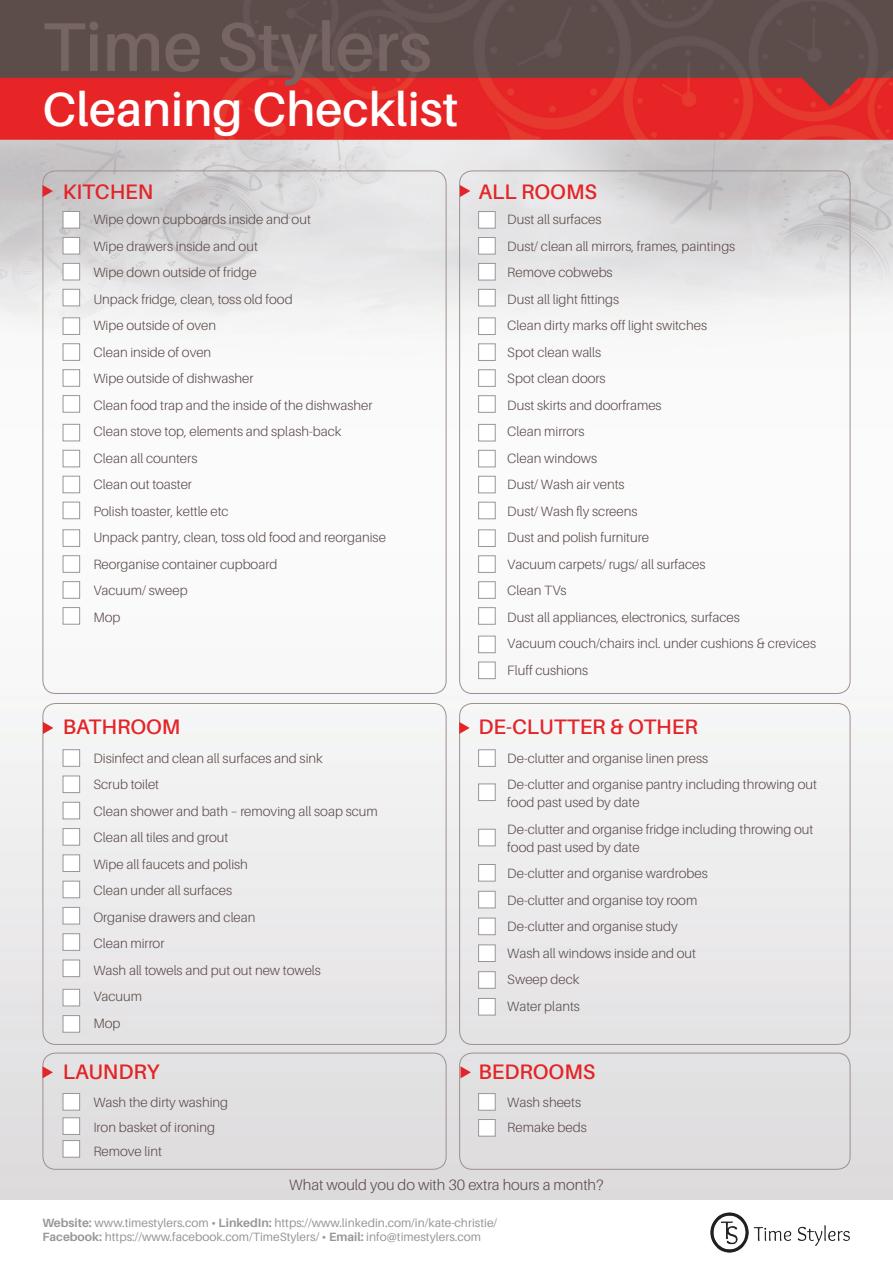
<style>
.page{position:relative;width:893px;height:1263px;background:#fff}
.page>*{position:absolute;margin:0;border:0;box-sizing:border-box;transform-origin:0 0}
.t1{font:600 69px "Aileron";color:#766563}
.t2{font:600 48px "Aileron";color:#fff}
.t3{font:600 21px "Aileron";color:#e42426}
.t4{font:300 15px "Aileron";color:#5d4c4b}
.t5{font:300 13.5px/26.5px "Aileron";color:#5d4c4b}
.t6{font:12px/14.4px "Aileron";color:#98969b}
.s1{font-weight:700}
</style>
<div class="page">
<img style="left:0;top:0;width:893px;height:1199px">
<img style="left:710px;top:1212px;width:140px;height:41px">
<div style="left:43px;top:1053px;width:403px;height:117px;border:1px solid #9e908e;border-radius:13px"></div>
<div style="left:459px;top:1053px;width:391px;height:117px;border:1px solid #9e908e;border-radius:13px"></div>
<div style="left:43px;top:703px;width:403px;height:342px;border:1px solid #9e908e;border-radius:13px"></div>
<div style="left:459px;top:703px;width:391px;height:342px;border:1px solid #9e908e;border-radius:13px"></div>
<svg style="left:43px;top:185px;width:10px;height:12px"></svg>
<svg style="left:43px;top:722px;width:10px;height:12px"></svg>
<svg style="left:43px;top:1066px;width:10px;height:12px"></svg>
<svg style="left:460px;top:185px;width:10px;height:12px"></svg>
<svg style="left:459px;top:722px;width:11px;height:12px"></svg>
<svg style="left:460px;top:1066px;width:11px;height:12px"></svg>
<div style="left:63px;top:211px;width:17px;height:17px;background:#fff;border:1px solid #98969b"></div>
<div style="left:63px;top:237px;width:17px;height:17px;background:#fff;border:1px solid #98969b"></div>
<div style="left:63px;top:263px;width:17px;height:17px;background:#fff;border:1px solid #98969b"></div>
<div style="left:63px;top:289px;width:17px;height:17px;background:#fff;border:1px solid #98969b"></div>
<div style="left:63px;top:318px;width:17px;height:17px;background:#fff;border:1px solid #98969b"></div>
<div style="left:63px;top:344px;width:17px;height:17px;background:#fff;border:1px solid #98969b"></div>
<div style="left:63px;top:369px;width:17px;height:17px;background:#fff;border:1px solid #98969b"></div>
<div style="left:63px;top:395px;width:17px;height:17px;background:#fff;border:1px solid #98969b"></div>
<div style="left:63px;top:424px;width:17px;height:17px;background:#fff;border:1px solid #98969b"></div>
<div style="left:63px;top:450px;width:17px;height:17px;background:#fff;border:1px solid #98969b"></div>
<div style="left:63px;top:476px;width:17px;height:17px;background:#fff;border:1px solid #98969b"></div>
<div style="left:63px;top:502px;width:17px;height:17px;background:#fff;border:1px solid #98969b"></div>
<div style="left:63px;top:530px;width:17px;height:17px;background:#fff;border:1px solid #98969b"></div>
<div style="left:63px;top:555px;width:17px;height:17px;background:#fff;border:1px solid #98969b"></div>
<div style="left:63px;top:581px;width:17px;height:17px;background:#fff;border:1px solid #98969b"></div>
<div style="left:63px;top:607px;width:17px;height:17px;background:#fff;border:1px solid #98969b"></div>
<div style="left:478px;top:211px;width:17px;height:17px;background:#fff;border:1px solid #98969b"></div>
<div style="left:478px;top:237px;width:17px;height:17px;background:#fff;border:1px solid #98969b"></div>
<div style="left:478px;top:263px;width:17px;height:17px;background:#fff;border:1px solid #98969b"></div>
<div style="left:478px;top:289px;width:17px;height:17px;background:#fff;border:1px solid #98969b"></div>
<div style="left:478px;top:318px;width:17px;height:17px;background:#fff;border:1px solid #98969b"></div>
<div style="left:478px;top:344px;width:17px;height:17px;background:#fff;border:1px solid #98969b"></div>
<div style="left:478px;top:370px;width:17px;height:17px;background:#fff;border:1px solid #98969b"></div>
<div style="left:478px;top:395px;width:17px;height:17px;background:#fff;border:1px solid #98969b"></div>
<div style="left:478px;top:424px;width:17px;height:17px;background:#fff;border:1px solid #98969b"></div>
<div style="left:478px;top:450px;width:17px;height:17px;background:#fff;border:1px solid #98969b"></div>
<div style="left:478px;top:476px;width:17px;height:17px;background:#fff;border:1px solid #98969b"></div>
<div style="left:478px;top:502px;width:17px;height:17px;background:#fff;border:1px solid #98969b"></div>
<div style="left:478px;top:530px;width:17px;height:17px;background:#fff;border:1px solid #98969b"></div>
<div style="left:478px;top:556px;width:17px;height:17px;background:#fff;border:1px solid #98969b"></div>
<div style="left:478px;top:581px;width:17px;height:17px;background:#fff;border:1px solid #98969b"></div>
<div style="left:478px;top:607px;width:17px;height:17px;background:#fff;border:1px solid #98969b"></div>
<div style="left:478px;top:636px;width:17px;height:17px;background:#fff;border:1px solid #98969b"></div>
<div style="left:478px;top:662px;width:17px;height:17px;background:#fff;border:1px solid #98969b"></div>
<div style="left:63px;top:749px;width:17px;height:17px;background:#fff;border:1px solid #98969b"></div>
<div style="left:63px;top:776px;width:17px;height:17px;background:#fff;border:1px solid #98969b"></div>
<div style="left:63px;top:802px;width:17px;height:17px;background:#fff;border:1px solid #98969b"></div>
<div style="left:63px;top:828px;width:17px;height:17px;background:#fff;border:1px solid #98969b"></div>
<div style="left:63px;top:855px;width:17px;height:17px;background:#fff;border:1px solid #98969b"></div>
<div style="left:63px;top:881px;width:17px;height:17px;background:#fff;border:1px solid #98969b"></div>
<div style="left:63px;top:907px;width:17px;height:17px;background:#fff;border:1px solid #98969b"></div>
<div style="left:63px;top:933px;width:17px;height:17px;background:#fff;border:1px solid #98969b"></div>
<div style="left:63px;top:960px;width:17px;height:17px;background:#fff;border:1px solid #98969b"></div>
<div style="left:63px;top:989px;width:17px;height:17px;background:#fff;border:1px solid #98969b"></div>
<div style="left:63px;top:1015px;width:17px;height:17px;background:#fff;border:1px solid #98969b"></div>
<div style="left:478px;top:1093px;width:17px;height:17px;background:#fff;border:1px solid #98969b"></div>
<div style="left:478px;top:1119px;width:17px;height:17px;background:#fff;border:1px solid #98969b"></div>
<div style="left:63px;top:1093px;width:17px;height:17px;background:#fff;border:1px solid #98969b"></div>
<div style="left:63px;top:1140px;width:17px;height:17px;background:#fff;border:1px solid #98969b"></div>
<div style="left:63px;top:1117px;width:17px;height:17px;background:#fff;border:1px solid #98969b"></div>
<div style="left:478px;top:749px;width:17px;height:17px;background:#fff;border:1px solid #98969b"></div>
<div style="left:478px;top:784px;width:17px;height:17px;background:#fff;border:1px solid #98969b"></div>
<div style="left:478px;top:829px;width:17px;height:17px;background:#fff;border:1px solid #98969b"></div>
<div style="left:478px;top:864px;width:17px;height:17px;background:#fff;border:1px solid #98969b"></div>
<div style="left:478px;top:891px;width:17px;height:17px;background:#fff;border:1px solid #98969b"></div>
<div style="left:478px;top:918px;width:17px;height:17px;background:#fff;border:1px solid #98969b"></div>
<div style="left:478px;top:945px;width:17px;height:17px;background:#fff;border:1px solid #98969b"></div>
<div style="left:478px;top:971px;width:17px;height:17px;background:#fff;border:1px solid #98969b"></div>
<div style="left:478px;top:998px;width:17px;height:17px;background:#fff;border:1px solid #98969b"></div>
<h1 class="t1" style="left:43px;top:9px;width:391px">Time Stylers</h1>
<h2 class="t2" style="left:43px;top:83px;width:418px">Cleaning Checklist</h2>
<h3 class="t3" style="left:63px;top:180px;width:92px">KITCHEN</h3>
<h3 class="t3" style="left:478px;top:180px;width:120px">ALL ROOMS</h3>
<p class="t5" style="left:93px;top:206px;width:294px">Wipe down cupboards inside and out<br>Wipe drawers inside and out<br>Wipe down outside of fridge<br>Unpack fridge, clean, toss old food<br>Wipe outside of oven<br>Clean inside of oven<br>Wipe outside of dishwasher<br>Clean food trap and the inside of the dishwasher<br>Clean stove top, elements and splash-back<br>Clean all counters<br>Clean out toaster<br>Polish toaster, kettle etc<br>Unpack pantry, clean, toss old food and reorganise<br>Reorganise container cupboard<br>Vacuum/ sweep<br>Mop</p>
<p class="t5" style="left:507px;top:206px;width:310px">Dust all surfaces<br>Dust/ clean all mirrors, frames, paintings<br>Remove cobwebs<br>Dust all light fittings<br>Clean dirty marks off light switches<br>Spot clean walls<br>Spot clean doors<br>Dust skirts and doorframes<br>Clean mirrors<br>Clean windows<br>Dust/ Wash air vents<br>Dust/ Wash fly screens<br>Dust and polish furniture<br>Vacuum carpets/ rugs/ all surfaces<br>Clean TVs<br>Dust all appliances, electronics, surfaces<br>Vacuum couch/chairs incl. under cushions &amp; crevices<br>Fluff cushions</p>
<h3 class="t3" style="left:63px;top:715px;width:119px">BATHROOM</h3>
<h3 class="t3" style="left:478px;top:715px;width:221px">DE-CLUTTER &amp; OTHER</h3>
<p class="t5" style="left:93px;top:745px;width:286px">Disinfect and clean all surfaces and sink<br>Scrub toilet<br>Clean shower and bath – removing all soap scum<br>Clean all tiles and grout<br>Wipe all faucets and polish<br>Clean under all surfaces<br>Organise drawers and clean<br>Clean mirror<br>Wash all towels and put out new towels<br>Vacuum<br>Mop</p>
<p class="t5" style="left:507px;top:745px;width:311px">De-clutter and organise linen press<br>De-clutter and organise pantry including throwing out</p>
<p class="t5" style="left:507px;top:789px;width:308px">food past used by date<br>De-clutter and organise fridge including throwing out</p>
<p class="t5" style="left:507px;top:834px;width:202px">food past used by date<br>De-clutter and organise wardrobes<br>De-clutter and organise toy room<br>De-clutter and organise study<br>Wash all windows inside and out<br>Sweep deck<br>Water plants</p>
<h3 class="t3" style="left:63px;top:1060px;width:98px">LAUNDRY</h3>
<h3 class="t3" style="left:478px;top:1060px;width:118px">BEDROOMS</h3>
<p class="t5" style="left:93px;top:1090px;width:136px;line-height:24.8px">Wash the dirty washing<br>Iron basket of ironing<br>Remove lint</p>
<p class="t5" style="left:507px;top:1090px;width:81px;line-height:24.8px">Wash sheets<br>Remake beds</p>
<p class="t4" style="left:289px;top:1177px;width:316px">What would you do with 30 extra hours a month?</p>
<p class="t6" style="left:42px;top:1215px;width:456px"><span class="s1">Website:</span> www.timestylers.com <span class="s1">• LinkedIn:</span> https://www.linkedin.com/in/kate-christie/<br><span class="s1">Facebook:</span> https://www.facebook.com/TimeStylers/ <span class="s1">• Email:</span> info@timestylers.com</p>
</div>
